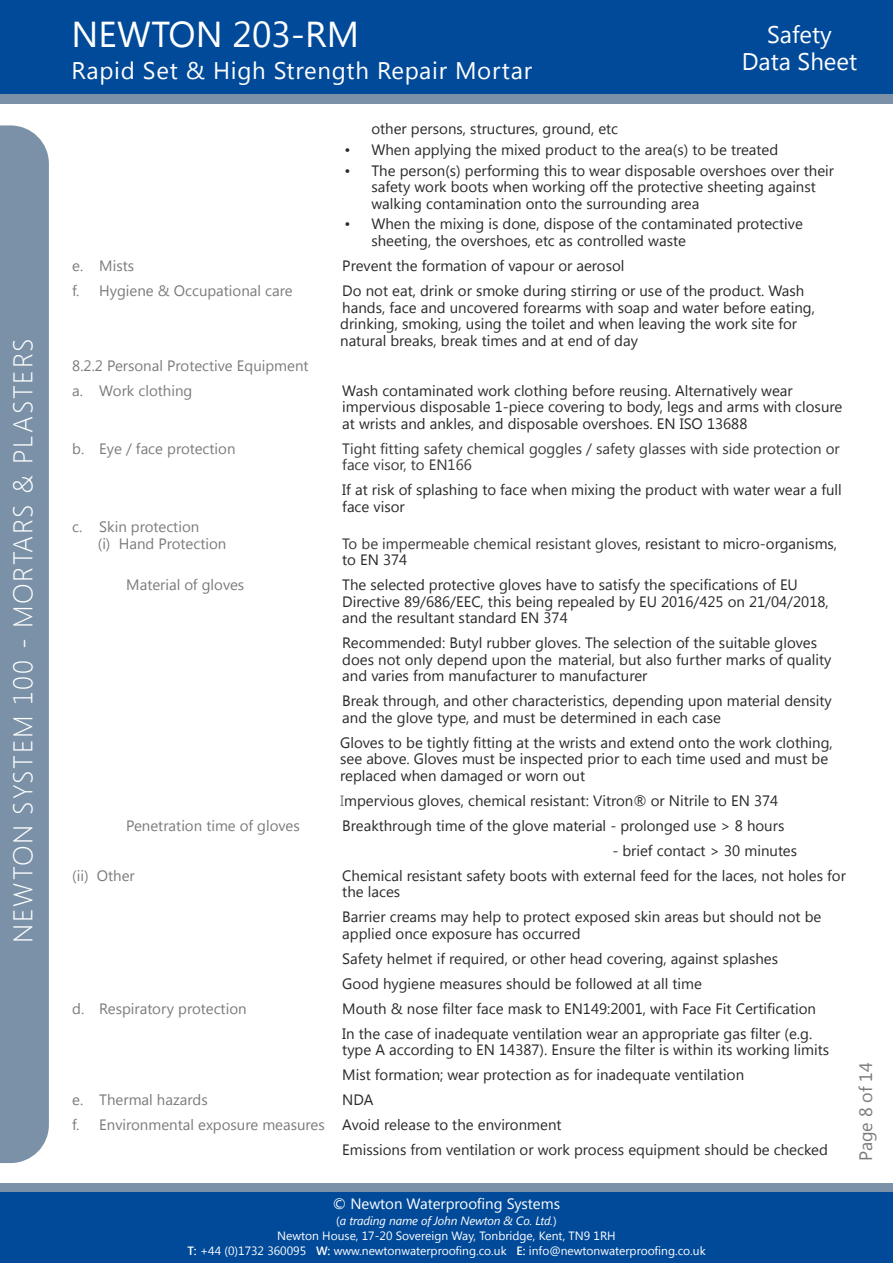
<style>
.page{position:relative;width:893px;height:1263px;background:#fff}
.page>*{position:absolute;margin:0;border:0;box-sizing:border-box;transform-origin:0 0}
.t1{font:36px "Segoe UI";color:#fff}
.t2{font:300 27px "Segoe UI";letter-spacing:.06em;color:#fff}
.t3{font:24px "Segoe UI";letter-spacing:.03em;color:#fff}
.t4{font:24px/27px "Segoe UI";color:#fff;text-align:center}
.t5{font:18px "Segoe UI";color:#7b7b7b}
.t6{font:15px/16.5px "Segoe UI";color:#292929}
.t7{font:15px "Segoe UI";color:#7b7b7b}
.t8{font:15px/16.5px "Segoe UI";color:#383838}
.t9{font:15px/25px "Segoe UI";color:#7c7c7b}
.t10{font:15px "Segoe UI";color:#fff}
.t11{font:12px/15.6px "Segoe UI";color:#fff;text-align:center}
.s1{color:#292929}
.s2{color:#7c7c7b}
.s3{font-style:italic}
.s4{font-weight:600}
</style>
<div class="page">
<div style="left:0;top:1191px;width:893px;height:72px;background:#014a99"></div>
<div style="left:0;top:1183px;width:893px;height:8px;background:#7a91a7"></div>
<div style="left:0;top:0;width:893px;height:94px;background:#014a99"></div>
<div style="left:0;top:94px;width:893px;height:9px;background:#7a91a7"></div>
<div style="left:0;top:125px;width:49px;height:1038px;background:#7a91a7"></div>
<h2 class="t2" style="left:4px;top:942px;width:606px;rotate:-90deg">NEWTON SYSTEM 100 - MORTARS &amp; PLASTERS</h2>
<h1 class="t1" style="left:71px;top:9px;width:289px">NEWTON 203-RM</h1>
<h3 class="t3" style="left:71px;top:54px;width:462px">Rapid Set &amp; High Strength Repair Mortar</h3>
<h3 class="t4" style="left:742px;top:20px;width:117px">Safety<br>Data Sheet</h3>
<p class="t6" style="left:371px;top:120px;width:248px">other persons, structures, ground, etc</p>
<p class="t6" style="left:344px;top:141px;width:435px">• When applying the mixed product to the area(s) to be treated</p>
<p class="t6" style="left:371px;top:161px;width:464px;text-indent:-27px">• The person(s) performing this to wear disposable overshoes over their safety work boots when working off the protective sheeting against walking contamination onto the surrounding area</p>
<p class="t6" style="left:371px;top:215px;width:433px;text-indent:-27px">• When the mixing is done, dispose of the contaminated protective sheeting, the overshoes, etc as controlled waste</p>
<p class="t7" style="left:72px;top:255px;width:63px">e. Mists</p>
<p class="t6" style="left:342px;top:257px;width:284px">Prevent the formation of vapour or aerosol</p>
<p class="t7" style="left:72px;top:280px;width:222px">f. Hygiene &amp; Occupational care</p>
<p class="t6" style="left:340px;top:282px;width:476px">Do not eat, drink or smoke during stirring or use of the product. Wash hands, face and uncovered forearms with soap and water before eating, drinking, smoking, using the toilet and when leaving the work site for natural breaks, break times and at end of day</p>
<p class="t9" style="left:72px;top:352px;width:238px">8.2.2 Personal Protective Equipment a. Work clothing</p>
<p class="t6" style="left:342px;top:381px;width:502px">Wash contaminated work clothing before reusing. Alternatively wear impervious disposable 1-piece covering to body, legs and arms with closure at wrists and ankles, and disposable overshoes. EN ISO 13688</p>
<p class="t9" style="left:72px;top:435px;width:165px">b. Eye / face protection</p>
<p class="t8" style="left:342px;top:439px;width:499px">Tight fitting safety chemical goggles / safety glasses with side protection or face visor, to EN166</p>
<p class="t6" style="left:342px;top:481px;width:501px">If at risk of splashing to face when mixing the product with water wear a full face visor</p>
<p class="t9" style="left:72px;top:514px;width:129px">c. Skin protection</p>
<p class="t7" style="left:98px;top:533px;width:130px">(i) Hand Protection</p>
<p class="t8" style="left:342px;top:535px;width:496px">To be impermeable chemical resistant gloves<span class="s1">, resistant to micro-organisms, to EN 374</span></p>
<p class="t7" style="left:126px;top:575px;width:120px">Material of gloves</p>
<p class="t6" style="left:342px;top:576px;width:488px">The selected protective gloves have to satisfy the specifications of EU<br>Directive 89/686/EEC, this being repealed by EU 2016/425 on 21/04/2018, and the resultant standard EN 374</p>
<p class="t6" style="left:342px;top:634px;width:491px">Recommended: Butyl rubber gloves. The selection of the suitable gloves does not only depend upon the material, but also further marks of quality and varies from manufacturer to manufacturer</p>
<p class="t6" style="left:342px;top:692px;width:491px">Break through, and other characteristics, depending upon material density and the glove type, and must be determined in each case</p>
<p class="t6" style="left:340px;top:734px;width:494px">Gloves to be tightly fitting at the wrists and extend onto the work clothing, see above. Gloves must be inspected prior to each time used and must be replaced when damaged or worn out</p>
<p class="t6" style="left:340px;top:792px;width:440px"><span class="s2">I</span>mpervious gloves, chemical resistant: Vitron® or Nitrile to EN 374</p>
<p class="t7" style="left:126px;top:815px;width:175px">Penetration time of gloves</p>
<p class="t6" style="left:342px;top:817px;width:444px">Breakthrough time of the glove material - prolonged use &gt; 8 hours</p>
<p class="t6" style="left:612px;top:842px;width:186px">- brief contact &gt; 30 minutes</p>
<p class="t7" style="left:72px;top:865px;width:64px">(ii) Other</p>
<p class="t6" style="left:342px;top:867px;width:505px">Chemical resistant safety boots with external feed for the laces, not holes for the laces</p>
<p class="t6" style="left:342px;top:908px;width:480px">Barrier creams may help to protect exposed skin areas but should not be applied once exposure has occurred</p>
<p class="t6" style="left:342px;top:945px;width:437px;line-height:25px">Safety helmet if required, or other head covering, against splashes<br>Good hygiene measures should be followed at all time</p>
<p class="t7" style="left:72px;top:998px;width:176px">d. Respiratory protection</p>
<p class="t6" style="left:342px;top:995px;width:475px;line-height:25px">Mouth &amp; nose filter face mask to EN149:2001, with Face Fit Certification<br>In the case of inadequate ventilation wear an appropriate gas filter (e.g.</p>
<p class="t6" style="left:342px;top:1037px;width:488px;line-height:25px">type A according to EN 14387). Ensure the filter is within its working limits<br>Mist formation; wear protection as for inadequate ventilation</p>
<p class="t7" style="left:72px;top:1090px;width:137px">e. Thermal hazards</p>
<p class="t6" style="left:342px;top:1091px;width:33px">NDA</p>
<p class="t7" style="left:72px;top:1115px;width:491px">f. Environmental exposure measures <span class="s1">Avoid release to the environment</span></p>
<p class="t6" style="left:342px;top:1141px;width:487px">Emissions from ventilation or work process equipment should be checked</p>
<p class="t5" style="left:853px;top:1161px;width:100px;rotate:-90deg">Page 8 of 14</p>
<p class="t10" style="left:333px;top:1193px;width:229px">© Newton Waterproofing Systems</p>
<p class="t11" style="left:277px;top:1212px;width:340px">(<span class="s3">a trading name of John Newton &amp; Co. Ltd.</span>)<br>Newton House, 17-20 Sovereign Way, Tonbridge, Kent, TN9 1RH</p>
<p class="t11" style="left:187px;top:1242px;width:520px"><span class="s4">T:</span> +44 (0)1732 360095 <span class="s4">W:</span> www.newtonwaterproofing.co.uk <span class="s4">E:</span> info@newtonwaterproofing.co.uk</p>
</div>
